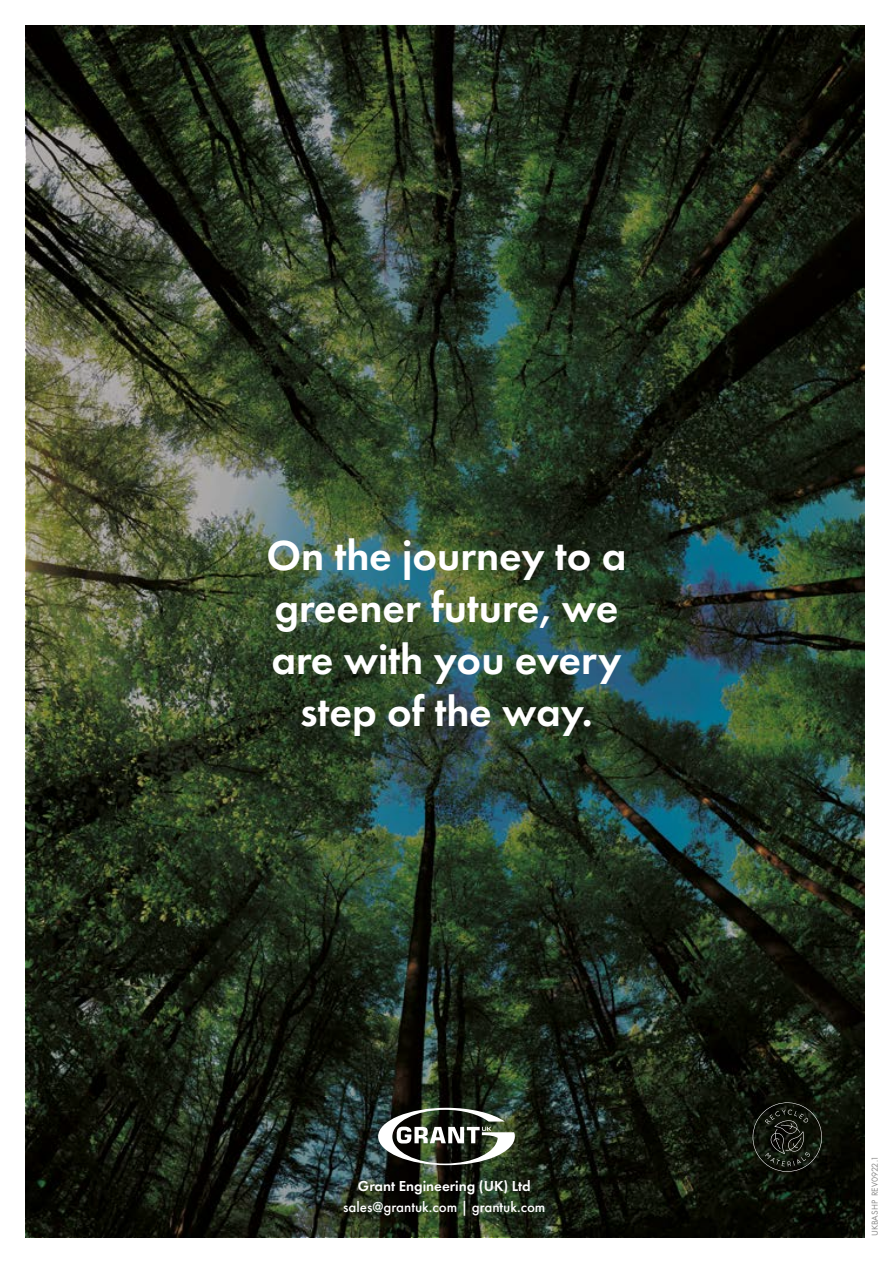
<style>
.page{position:relative;width:893px;height:1263px;background:#fff}
.page>*{position:absolute;margin:0;border:0;box-sizing:border-box;transform-origin:0 0}
.t1{font:600 43.5px/52.2px "Futura PT";color:#fff;text-align:center}
.t2{font:500 15px "Futura PT";color:#fff}
.t3{font:600 15px "Futura PT";color:#fff}
.t4{font:9px "Futura PT";color:#878786}
</style>
<div class="page">
<img style="left:26px;top:26px;width:838px;height:1211px">
<img style="left:378px;top:1108px;width:137px;height:57px">
<svg style="left:752px;top:1102px;width:70px;height:70px;background:#1c2018"></svg>
<p class="t1" style="left:266px;top:532px;width:361px">On the journey to a greener future, we are with you every step of the way.</p>
<p class="t3" style="left:358px;top:1179px;width:174px">Grant Engineering (UK) Ltd</p>
<p class="t2" style="left:343px;top:1200px;width:204px">sales@grantuk.com | grantuk.com</p>
<p class="t4" style="left:871px;top:1236px;width:81px;rotate:-90deg">UKBASHP REV0922.1</p>
</div>
